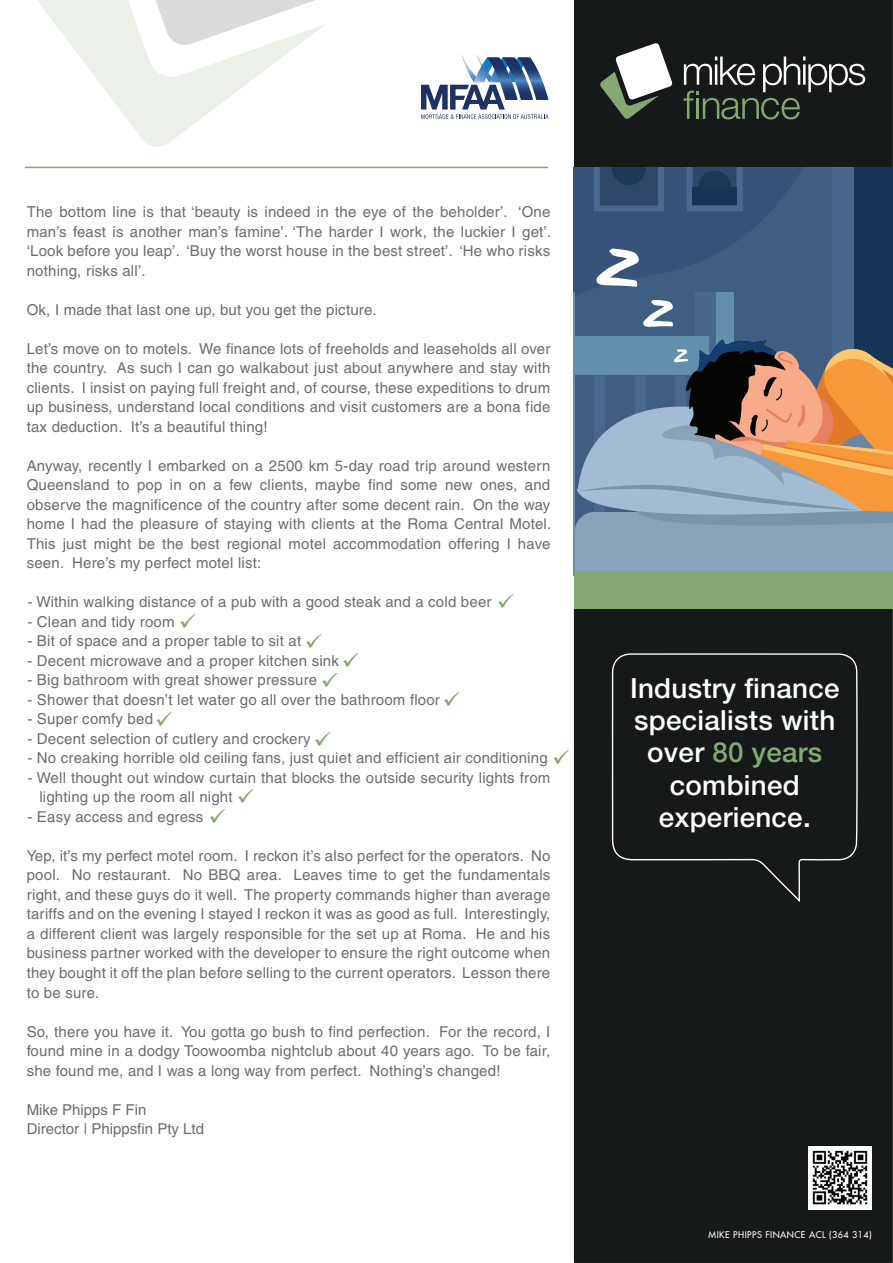
<style>
.page{position:relative;width:893px;height:1263px;background:#fff}
.page>*{position:absolute;margin:0;border:0;box-sizing:border-box;transform-origin:0 0}
.t1{font:500 27.75px/32.4px "Helvetica Neue";letter-spacing:.01em;color:#fff;text-align:center}
.t2{font:15px/19.5px "Helvetica";letter-spacing:.015em;color:#6c6d70;text-align:justify}
.t3{font:9px "Futura";letter-spacing:.05em;color:#fff}
.s1{color:#84a871}
</style>
<div class="page">
<div style="left:574px;top:604px;width:319px;height:659px;background:#16191a"></div>
<svg style="left:611px;top:653px;width:247px;height:249px"></svg>
<div style="left:808px;top:1146px;width:64px;height:63px;background:#fff"></div>
<img style="left:812px;top:1150px;width:56px;height:55px">
<svg style="left:37px;top:0;width:258px;height:147px"></svg>
<svg style="left:96px;top:0;width:229px;height:47px"></svg>
<hr style="left:25px;top:167px;width:523px;height:1px;background:#84a872">
<div style="left:574px;top:0;width:319px;height:187px;background:#16191a"></div>
<svg style="left:683px;top:56px;width:182px;height:63px"></svg>
<svg style="left:600px;top:43px;width:73px;height:76px"></svg>
<svg style="left:574px;top:167px;width:319px;height:404px;background:#6d7989"></svg>
<div style="left:574px;top:571px;width:319px;height:38px;background:#84a872"></div>
<svg style="left:421px;top:54px;width:127px;height:65px"></svg>
<p class="t2" style="left:27px;top:202px;width:526px">The bottom line is that ‘beauty is indeed in the eye of the beholder’. ‘One man’s feast is another man’s famine’. ‘The harder I work, the luckier I get’. ‘Look before you leap’. ‘Buy the worst house in the best street’. ‘He who risks nothing, risks all’.</p>
<p class="t2" style="left:27px;top:300px;width:351px">Ok, I made that last one up, but you get the picture.</p>
<p class="t2" style="left:27px;top:339px;width:525px">Let’s move on to motels. We finance lots of freeholds and leaseholds all over the country. As such I can go walkabout just about anywhere and stay with clients. I insist on paying full freight and, of course, these expeditions to drum up business, understand local conditions and visit customers are a bona fide tax deduction. It’s a beautiful thing!</p>
<p class="t2" style="left:27px;top:456px;width:526px">Anyway, recently I embarked on a 2500 km 5-day road trip around western Queensland to pop in on a few clients, maybe find some new ones, and observe the magnificence of the country after some decent rain. On the way home I had the pleasure of staying with clients at the Roma Central Motel.<br>This just might be the best regional motel accommodation offering I have seen. Here’s my perfect motel list:</p>
<p class="t2" style="left:27px;top:592px;width:466px">- Within walking distance of a pub with a good steak and a cold beer</p>
<p class="t2" style="left:27px;top:612px;width:149px">- Clean and tidy room</p>
<p class="t2" style="left:27px;top:631px;width:275px">- Bit of space and a proper table to sit at</p>
<p class="t2" style="left:27px;top:651px;width:313px">- Decent microwave and a proper kitchen sink</p>
<p class="t2" style="left:27px;top:670px;width:291px">- Big bathroom with great shower pressure</p>
<p class="t2" style="left:27px;top:690px;width:414px">- Shower that doesn’t let water go all over the bathroom floor</p>
<p class="t2" style="left:27px;top:709px;width:127px">- Super comfy bed</p>
<p class="t2" style="left:27px;top:729px;width:285px">- Decent selection of cutlery and crockery</p>
<p class="t2" style="left:27px;top:748px;width:522px">- No creaking horrible old ceiling fans, just quiet and efficient air conditioning</p>
<p class="t2" style="left:39px;top:768px;width:513px;text-indent:-12px">- Well thought out window curtain that blocks the outside security lights from lighting up the room all night</p>
<p class="t2" style="left:27px;top:807px;width:178px">- Easy access and egress</p>
<p class="t2" style="left:27px;top:846px;width:525px">Yep, it’s my perfect motel room. I reckon it’s also perfect for the operators. No pool. No restaurant. No BBQ area. Leaves time to get the fundamentals right, and these guys do it well. The property commands higher than average tariffs and on the evening I stayed I reckon it was as good as full. Interestingly, a different client was largely responsible for the set up at Roma. He and his business partner worked with the developer to ensure the right outcome when they bought it off the plan before selling to the current operators. Lesson there to be sure.</p>
<p class="t2" style="left:27px;top:1021px;width:525px">So, there you have it. You gotta go bush to find perfection. For the record, I found mine in a dodgy Toowoomba nightclub about 40 years ago. To be fair, she found me, and I was a long way from perfect. Nothing’s changed!</p>
<p class="t2" style="left:27px;top:1099px;width:179px">Mike Phipps F Fin<br>Director | Phippsfin Pty Ltd</p>
<h1 class="t1" style="left:630px;top:670px;width:211px">Industry finance specialists with over <span class="s1">80 years </span>combined experience.</h1>
<p class="t3" style="left:709px;top:1229px;width:165px">MIKE PHIPPS FINANCE ACL (364 314)</p>
</div>
